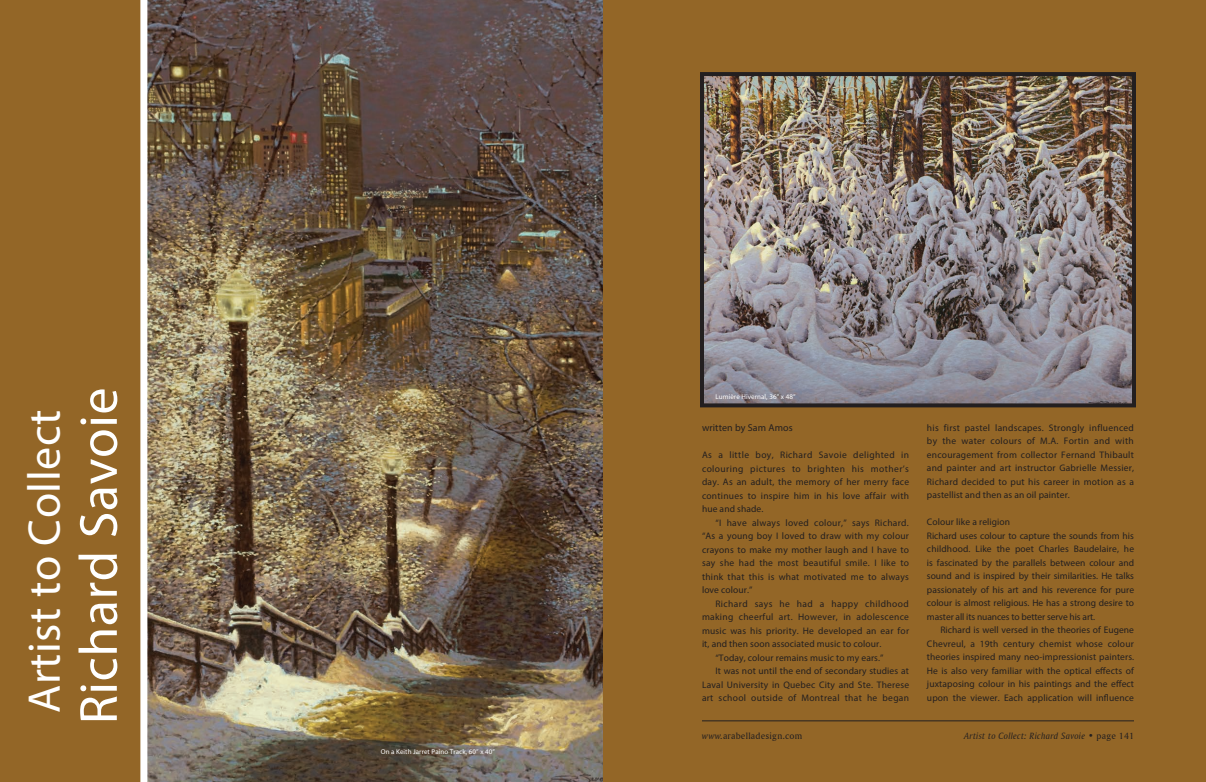
<style>
.page{position:relative;width:1206px;height:782px;background:#fff}
.page>*{position:absolute;margin:0;border:0;box-sizing:border-box;transform-origin:0 0}
.t1{font:54px "Myriad Pro";letter-spacing:.01em;color:#fff}
.t2{font:46px "Myriad Pro";letter-spacing:.01em;color:#fff}
.t3{font:10px "Myriad Pro";letter-spacing:.01em;color:#231f20}
.t4{font:9.5px/13.5px "Myriad Pro";letter-spacing:.01em;color:#231f20;text-align:justify}
.t5{font:9.5px "Myriad Pro";letter-spacing:.035em;color:#231f20}
.t6{font:9.5px "Myriad Pro";letter-spacing:.03em;color:#231f20}
.t7{font:9.5px "Amerigo BT Italic A";letter-spacing:.025em;color:#231f20}
.t8{font:9.5px "Myriad Pro";letter-spacing:.045em;color:#231f20}
.t9{font:9.5px "Amerigo BT Roman A";letter-spacing:.025em;color:#231f20}
.t10{font:7px "Myriad Pro";letter-spacing:.01em;color:#fff}
.s1{font-family:"Amerigo BT Italic A"}
.s2{font-family:"Amerigo BT Roman A"}
</style>
<div class="page">
<div style="left:592px;top:0;width:614px;height:781px;background:#936627"></div>
<img style="left:147px;top:0;width:456px;height:781px">
<hr style="left:702px;top:720px;width:432px;height:1px;background:#231f20">
<div style="left:0;top:0;width:141px;height:781px;background:#936627"></div>
<img style="left:705px;top:77px;width:426px;height:325px">
<div style="left:700px;top:72px;width:436px;height:335px;border:4px solid #231f20"></div>
<h2 class="t2" style="left:16px;top:712px;width:304px;rotate:-90deg">Artist to Collect</h2>
<h1 class="t1" style="left:65px;top:724px;width:338px;rotate:-90deg">Richard Savoie</h1>
<p class="t10" style="left:381px;top:747px;width:116px">On a Keith Jarret Paino Track, 60” x 40”</p>
<p class="t10" style="left:716px;top:392px;width:81px">Lumière Hivernal, 36” x 48”</p>
<p class="t3" style="left:702px;top:421px;width:92px">written by Sam Amos</p>
<p class="t4" style="left:702px;top:448px;width:209px">As a little boy, Richard Savoie delighted in colouring pictures to brighten his mother’s day. As an adult, the memory of her merry face continues to inspire him in his love affair with hue and shade.</p>
<p class="t4" style="left:702px;top:515px;width:209px;text-indent:13px">“I have always loved colour,” says Richard. “As a young boy I loved to draw with my colour crayons to make my mother laugh and I have to say she had the most beautiful smile. I like to think that this is what motivated me to always love colour.”</p>
<p class="t8" style="left:715px;top:597px;width:195px">Richard says he had a happy childhood</p>
<p class="t5" style="left:702px;top:611px;width:209px">making cheerful art. However, in adolescence</p>
<p class="t4" style="left:702px;top:623px;width:209px">music was his priority. He developed an ear for</p>
<p class="t4" style="left:702px;top:637px;width:181px">it, and then soon associated music to colour.</p>
<p class="t4" style="left:715px;top:650px;width:170px">“Today, colour remains music to my ears.”</p>
<p class="t4" style="left:715px;top:664px;width:195px">It was not until the end of secondary studies at</p>
<p class="t4" style="left:702px;top:677px;width:209px">Laval University in Quebec City and Ste. Therese</p>
<p class="t6" style="left:702px;top:692px;width:209px">art school outside of Montreal that he began</p>
<p class="t4" style="left:927px;top:420px;width:209px">his first pastel landscapes. Strongly influenced by the water colours of M.A. Fortin and with encouragement from collector Fernand Thibault and painter and art instructor Gabrielle Messier, Richard decided to put his career in motion as a pastellist and then as an oil painter.</p>
<p class="t4" style="left:927px;top:515px;width:209px;text-align:left">Colour like a religion<br>Richard uses colour to capture the sounds from his childhood. Like the poet Charles Baudelaire, he is fascinated by the parallels between colour and sound and is inspired by their similarities. He talks passionately of his art and his reverence for pure colour is almost religious. He has a strong desire to master all its nuances to better serve his art.</p>
<p class="t4" style="left:927px;top:623px;width:209px;text-indent:13px">Richard is well versed in the theories of Eugene Chevreul, a 19th century chemist whose colour theories inspired many neo-impressionist painters.<br>He is also very familiar with the optical effects of juxtaposing colour in his paintings and the effect upon the viewer. Each application will influence</p>
<p class="t9" style="left:702px;top:729px;width:102px"><span class="s1">www.</span>arabelladesign.com</p>
<p class="t7" style="left:964px;top:729px;width:171px">Artist to Collect: Richard Savoie <span class="s2">• page 141</span></p>
</div>
